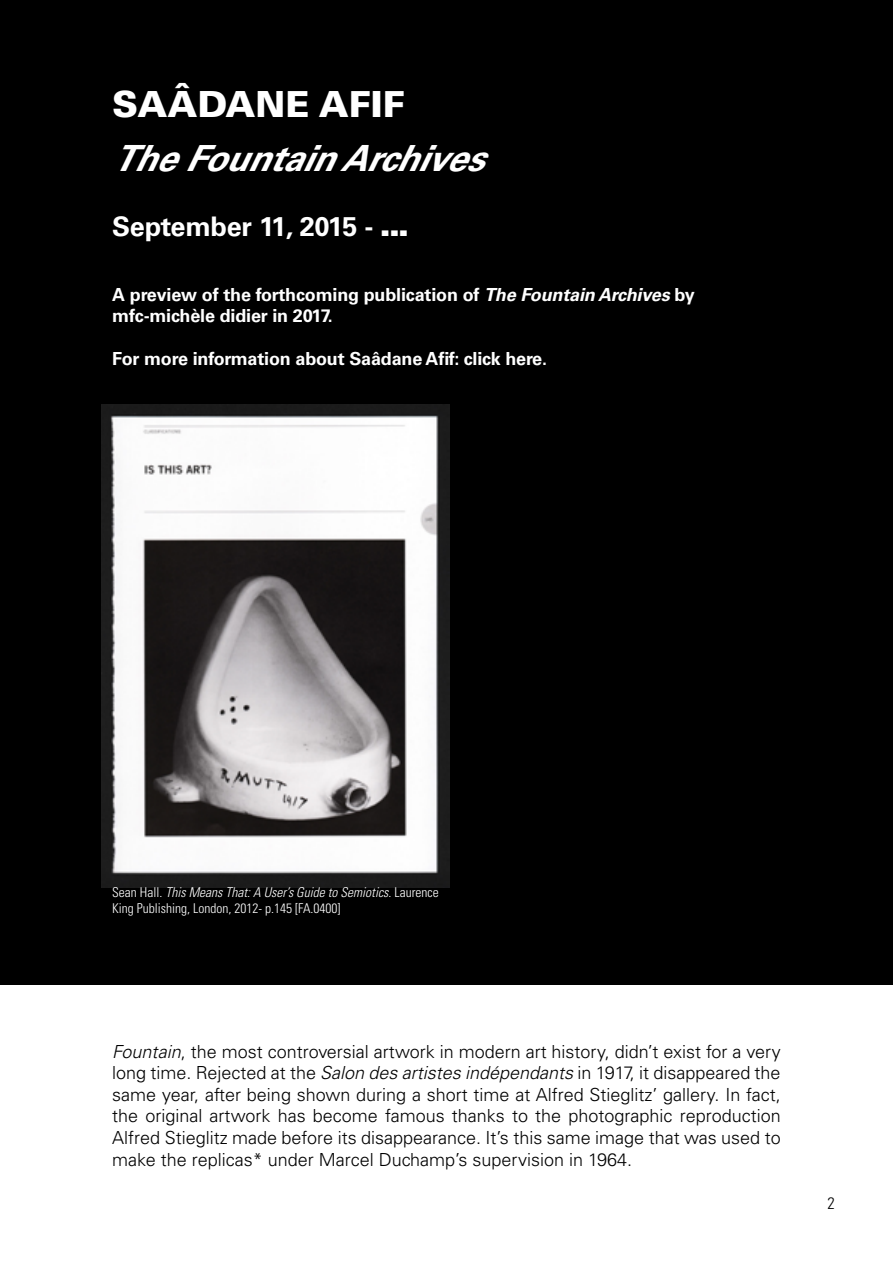
<style>
.page{position:relative;width:893px;height:1263px;background:#fff}
.page>*{position:absolute;margin:0;border:0;box-sizing:border-box;transform-origin:0 0}
.t1{font:italic 700 36px "Univers LT Std";letter-spacing:-.01em;color:#fff}
.t2{font:900 36px "Univers LT Std";color:#fff}
.t3{font:700 27px "Univers LT Std";letter-spacing:-.01em;color:#fff}
.t4{font:300 18px/21.6px "Univers LT Std";color:#000;text-align:justify}
.t5{font:700 18px/21.6px "Univers LT Std";letter-spacing:-.01em;color:#fff}
.t6{font:300 condensed 16.5px "Univers LT Std";color:#000}
.t7{font:300 condensed 13.5px/16.2px "Univers LT Std";color:#fff}
.s1{font-family:"Univers LT Std X Black";font-weight:400}
.s2{font-style:italic}
</style>
<div class="page">
<div style="left:0;top:0;width:893px;height:984px;background:#000"></div>
<img style="left:101px;top:404px;width:349px;height:483px">
<h1 class="t2" style="left:112px;top:82px;width:294px">SAÂDANE AFIF</h1>
<h1 class="t1" style="left:112px;top:137px;width:384px">TheFountainArchives</h1>
<h2 class="t3" style="left:112px;top:211px;width:298px">September 11, 2015 - <span class="s1">...</span></h2>
<p class="t5" style="left:112px;top:284px;width:584px">A preview of the forthcoming publication of <span class="s2">The Fountain Archives</span> by mfc-michèle didier in 2017.</p>
<p class="t5" style="left:112px;top:348px;width:436px">For more information about Saâdane Afif: click here.</p>
<p class="t7" style="left:112px;top:884px;width:328px">Sean Hall. <span class="s2">This Means That: A User’s Guide to Semiotics</span>. Laurence<br>King Publishing, London, 2012- p.145 [FA.0400]</p>
<p class="t4" style="left:112px;top:1040px;width:670px"><span class="s2">Fountain</span>, the most controversial artwork in modern art history, didn’t exist for a very long time. Rejected at the <span class="s2">Salon des artistes indépendants</span> in 1917, it disappeared the same year, after being shown during a short time at Alfred Stieglitz’ gallery. In fact, the original artwork has become famous thanks to the photographic reproduction Alfred Stieglitz made before its disappearance. It’s this same image that was used to make the replicas* under Marcel Duchamp’s supervision in 1964.</p>
<p class="t6" style="left:827px;top:1193px;width:9px">2</p>
</div>
